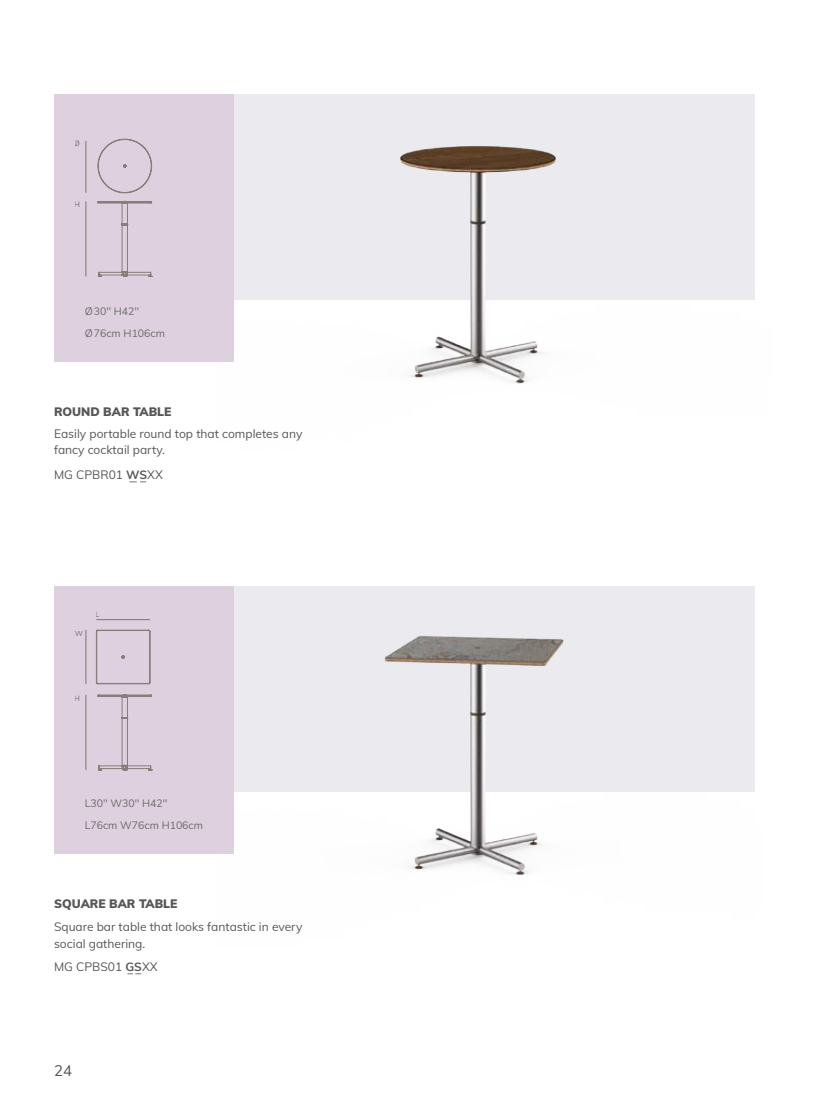
<style>
.page{position:relative;width:817px;height:1115px;background:#fff}
.page>*{position:absolute;margin:0;border:0;box-sizing:border-box;transform-origin:0 0}
.t1{font:15px "Muli";color:#555454}
.t2{font:12px/16.5px "Muli";color:#575756}
.t3{font:900 12px "Muli";color:#575756}
.t4{font:10.5px/22.5px "Muli";color:#6b6b6a}
.t5{font:600 7.5px "Muli";color:#5f5a55}
.s1{font-weight:700}
</style>
<div class="page">
<div style="left:56px;top:94px;width:698px;height:205px;background:#ebeaef"></div>
<img style="left:216px;top:107px;width:539px;height:277px">
<img style="left:216px;top:586px;width:539px;height:289px">
<div style="left:54px;top:94px;width:179px;height:267px;background:#dfd0df"></div>
<div style="left:54px;top:586px;width:179px;height:267px;background:#dfd0df"></div>
<hr style="left:85px;top:630px;width:1px;height:53px;background:#877e79">
<hr style="left:85px;top:695px;width:1px;height:74px;background:#877e79">
<hr style="left:97px;top:619px;width:53px;height:1px;background:#877e79">
<hr style="left:85px;top:141px;width:1px;height:51px;background:#877e79">
<hr style="left:85px;top:202px;width:1px;height:74px;background:#877e79">
<svg style="left:97px;top:694px;width:55px;height:76px"></svg>
<svg style="left:96px;top:629px;width:54px;height:55px"></svg>
<svg style="left:97px;top:201px;width:55px;height:76px"></svg>
<svg style="left:97px;top:139px;width:55px;height:54px"></svg>
<svg style="left:129px;top:481px;width:17px;height:1px"></svg>
<p class="t5" style="left:75px;top:138px;width:7px">Ø</p>
<p class="t5" style="left:75px;top:199px;width:7px">H</p>
<p class="t4" style="left:85px;top:299px;width:82px">Ø30′′ H42′′<br>Ø76cm H106cm</p>
<p class="t3" style="left:54px;top:402px;width:119px">ROUND BAR TABLE</p>
<p class="t2" style="left:54px;top:424px;width:250px">Easily portable round top that completes any fancy cocktail party.</p>
<p class="t2" style="left:54px;top:465px;width:110px">MG CPBR01 <span class="s1">WS</span>XX</p>
<p class="t5" style="left:75px;top:628px;width:10px">W</p>
<p class="t5" style="left:96px;top:608px;width:6px">L</p>
<p class="t5" style="left:75px;top:692px;width:7px">H</p>
<p class="t4" style="left:85px;top:791px;width:120px">L30′′ W30′′ H42′′<br>L76cm W76cm H106cm</p>
<p class="t3" style="left:54px;top:894px;width:125px">SQUARE BAR TABLE</p>
<p class="t2" style="left:54px;top:918px;width:250px">Square bar table that looks fantastic in every social gathering.</p>
<p class="t2" style="left:54px;top:957px;width:105px">MG CPBS01 <span class="s1">GS</span>XX</p>
<p class="t1" style="left:54px;top:1059px;width:19px">24</p>
</div>
